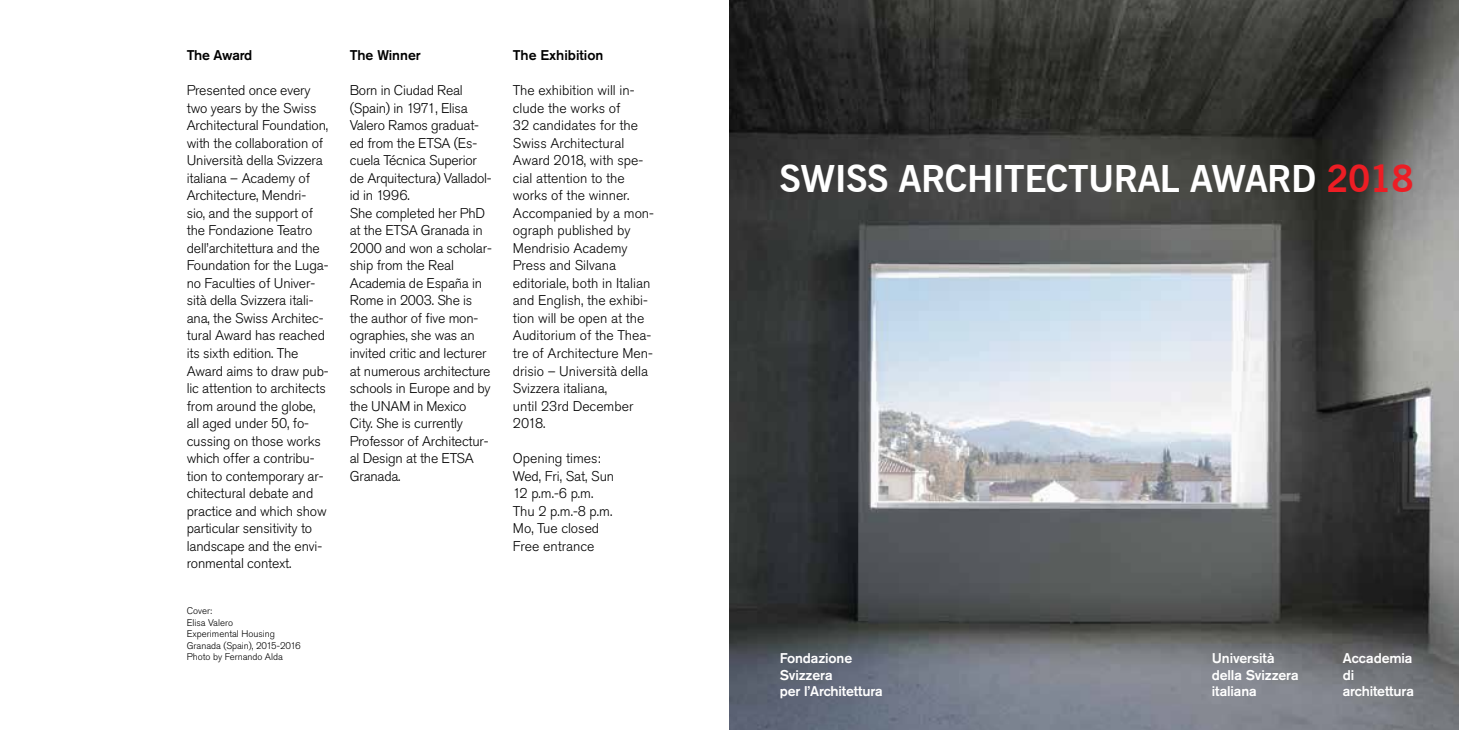
<style>
.page{position:relative;width:1459px;height:730px;background:#fff}
.page>*{position:absolute;margin:0;border:0;box-sizing:border-box;transform-origin:0 0}
.t1{font:700 36.75px "News Gothic BT";letter-spacing:-.015em;color:#fff}
.t2{font:300 14px/17.5px "Akzidenz Grotesk Pro";letter-spacing:-.01em;color:#000}
.t3{font:500 14px/16.8px "Akzidenz Grotesk Pro";letter-spacing:-.01em;color:#fff}
.t4{font:500 14px "Akzidenz Grotesk Pro";color:#000}
.t5{font:500 14px "Akzidenz Grotesk Pro";letter-spacing:-.025em;color:#000}
.t6{font:300 9.62px/11.5px "Akzidenz Grotesk Pro";color:#000}
.s1{color:#ed1d24}
</style>
<div class="page">
<img style="left:729px;top:0;width:729px;height:729px">
<p class="t5" style="left:187px;top:46px;width:67px">The Award</p>
<p class="t2" style="left:187px;top:81px;width:143px">Presented once every two years by the Swiss<br>Architectural Foundation, with the collaboration of<br>Università della Svizzera italiana – Academy of<br>Architecture, Mendri-<br>sio, and the support of the Fondazione Teatro dell’architettura and the<br>Foundation for the Luga&shy;no Faculties of Univer&shy;sità della Svizzera itali&shy;ana, the Swiss Architec&shy;tural Award has reached its sixth edition. The<br>Award aims to draw pub&shy;lic attention to architects from around the globe, all aged under 50, fo&shy;cussing on those works which offer a contribu&shy;tion to contemporary ar&shy;chitectural debate and practice and which show particular sensitivity to landscape and the envi&shy;ronmental context.</p>
<p class="t6" style="left:187px;top:604px;width:115px">Cover:<br>Elisa Valero<br>Experimental Housing<br>Granada (Spain), 2015-2016<br>Photo by Fernando Alda</p>
<p class="t4" style="left:350px;top:46px;width:72px">The Winner</p>
<p class="t2" style="left:350px;top:81px;width:143px">Born in Ciudad Real (Spain) in 1971, Elisa<br>Valero Ramos graduat&shy;ed from the ETSA (Es&shy;cuela Técnica Superior de Arquitectura) Valladol&shy;id in 1996.<br>She completed her PhD at the ETSA Granada in<br>2000 and won a scholar&shy;ship from the Real<br>Academia de España in<br>Rome in 2003. She is the author of five mon&shy;ographies, she was an invited critic and lecturer at numerous architecture schools in Europe and by the UNAM in Mexico<br>City. She is currently<br>Professor of Architectur&shy;al Design at the ETSA<br>Granada.</p>
<p class="t4" style="left:513px;top:46px;width:92px">The Exhibition</p>
<p class="t2" style="left:513px;top:81px;width:143px">The exhibition will in&shy;clude the works of<br>32 candidates for the<br>Swiss Architectural<br>Award 2018, with spe&shy;cial attention to the works of the winner.<br>Accompanied by a mon&shy;ograph published by<br>Mendrisio Academy<br>Press and Silvana editoriale, both in Italian and English, the exhibi&shy;tion will be open at the<br>Auditorium of the Thea&shy;tre of Architecture Men&shy;drisio – Università della<br>Svizzera italiana,<br>until 23rd December<br>2018.</p>
<p class="t2" style="left:513px;top:449px;width:103px">Opening times:<br>Wed, Fri, Sat, Sun<br>12 p.m.-6 p.m.<br>Thu 2 p.m.-8 p.m.<br>Mo, Tue closed<br>Free entrance</p>
<h1 class="t1" style="left:779px;top:156px;width:636px">SWISS ARCHITECTURAL AWARD <span class="s1">2018</span></h1>
<p class="t3" style="left:779px;top:649px;width:105px">Fondazione<br>Svizzera<br>per l’Architettura</p>
<p class="t3" style="left:1211px;top:649px;width:88px">Università della Svizzera italiana</p>
<p class="t3" style="left:1342px;top:649px;width:73px">Accademia di architettura</p>
</div>
